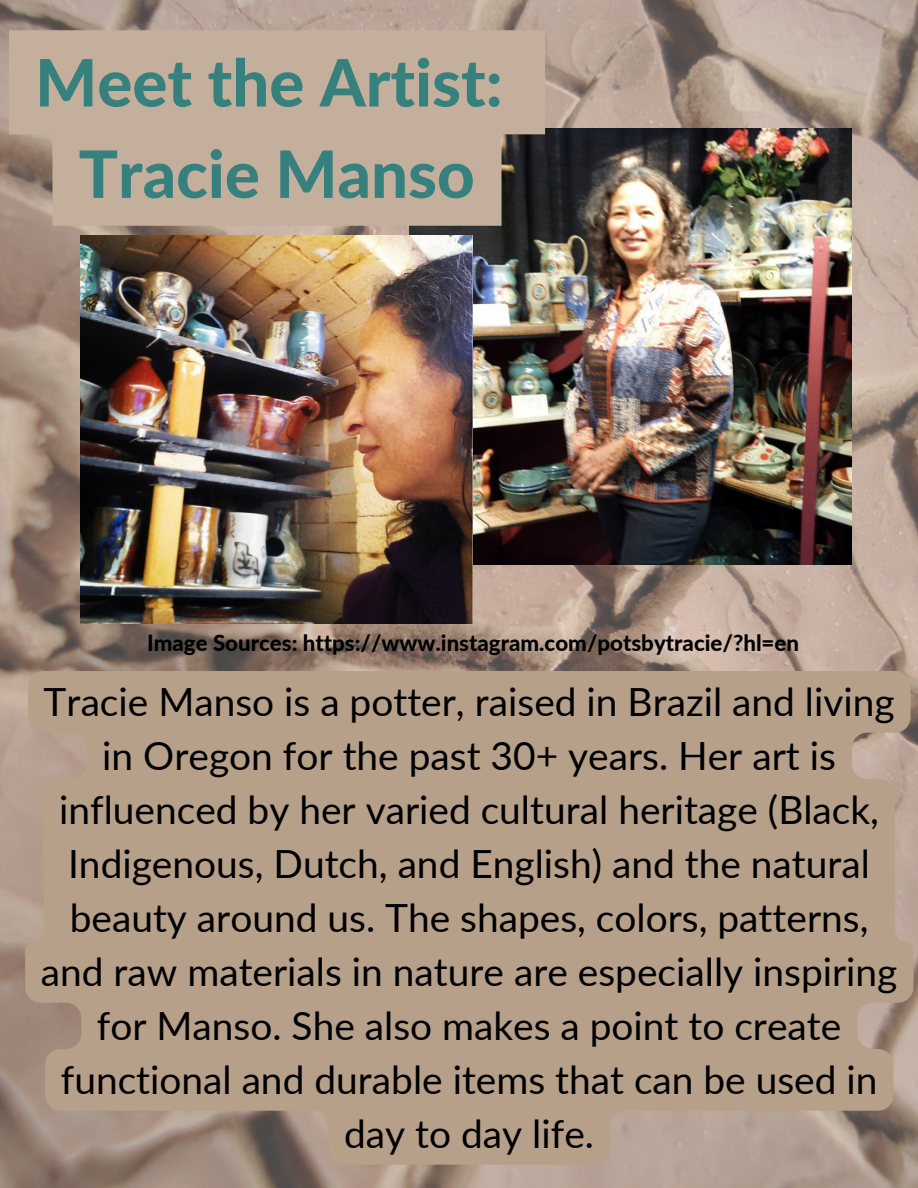
<style>
.page{position:relative;width:918px;height:1188px;background:#fff}
.page>*{position:absolute;margin:0;border:0;box-sizing:border-box;transform-origin:0 0}
.t1{font:800 65.4px/91.3px "Lato";color:#36817e;text-align:center}
.t2{font:38.85px/54px "Lato";color:#000;text-align:center}
.t3{font:800 22.2px "Lato";color:#000}
</style>
<div class="page">
<img style="left:0;top:0;width:918px;height:1188px">
<img style="left:410px;top:128px;width:442px;height:437px">
<img style="left:80px;top:235px;width:393px;height:388px">
<svg style="left:9px;top:30px;width:536px;height:196px;background:#bca896"></svg>
<svg style="left:25px;top:671px;width:888px;height:494px;background:#b49e88"></svg>
<h1 class="t1" style="left:35px;top:36px;width:469px">Meet the Artist:<br>Tracie Manso</h1>
<p class="t3" style="left:147px;top:629px;width:654px">Image Sources: https://www.instagram.com/potsbytracie/?hl=en</p>
<p class="t2" style="left:41px;top:674px;width:858px">Tracie Manso is a potter, raised in Brazil and living in Oregon for the past 30+ years. Her art is influenced by her varied cultural heritage (Black, Indigenous, Dutch, and English) and the natural beauty around us. The shapes, colors, patterns, and raw materials in nature are especially inspiring for Manso. She also makes a point to create functional and durable items that can be used in day to day life.</p>
</div>
